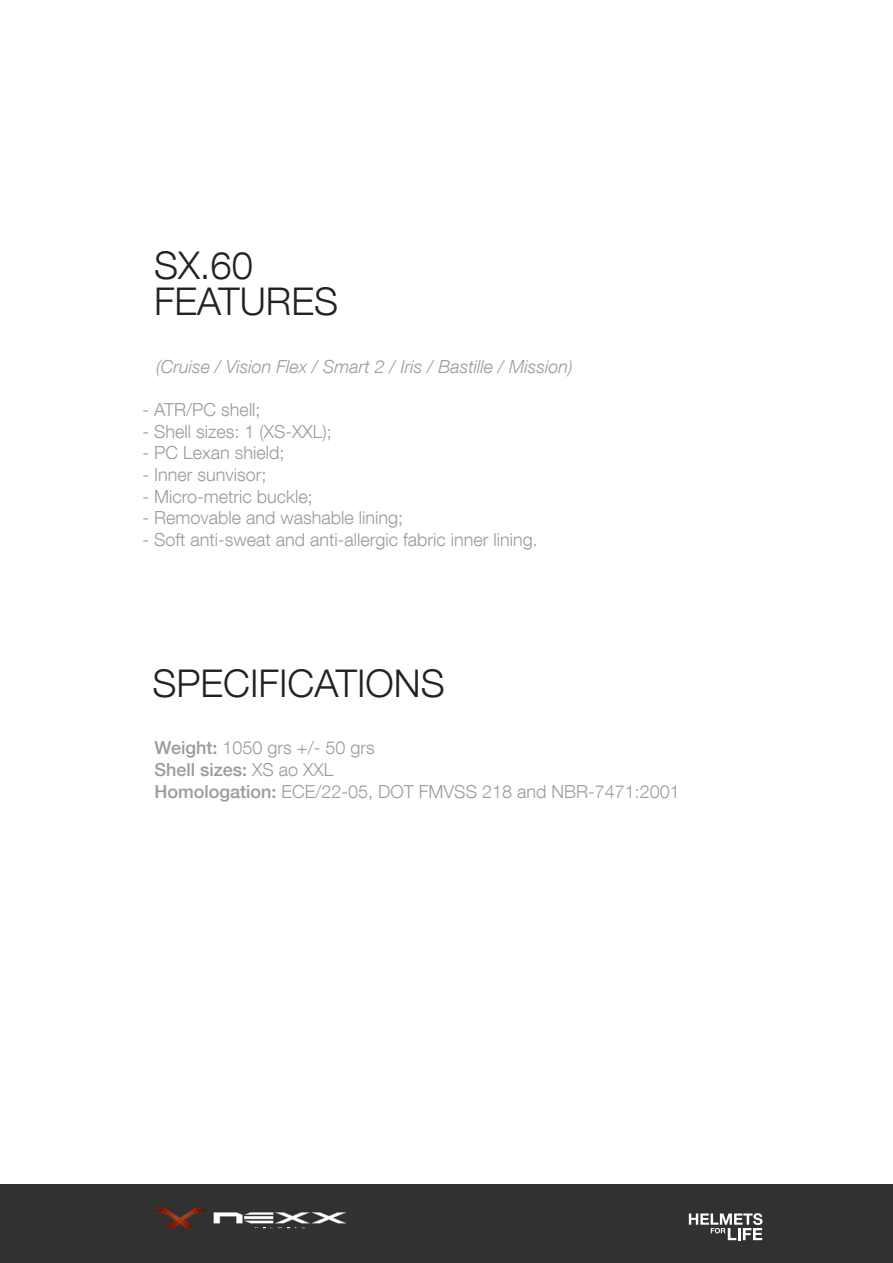
<style>
.page{position:relative;width:893px;height:1263px;background:#fff}
.page>*{position:absolute;margin:0;border:0;box-sizing:border-box;transform-origin:0 0}
.t1{font:300 38.1px/36px "Helvetica Neue LT Com";color:#222221}
.t2{font:300 18px/21.6px "Helvetica Neue LT Com";color:#9c9b9b}
.t3{font:italic 300 18px "Helvetica Neue LT Com";color:#9c9b9b}
.s1{font-weight:500}
</style>
<div class="page">
<div style="left:0;top:1185px;width:893px;height:78px;background:#323132"></div>
<svg style="left:689px;top:1213px;width:73px;height:27px"></svg>
<svg style="left:214px;top:1212px;width:132px;height:17px"></svg>
<svg style="left:154px;top:1207px;width:52px;height:21px"></svg>
<h1 class="t1" style="left:154px;top:247px;width:186px">SX.60<br>FEATURES</h1>
<p class="t3" style="left:156px;top:355px;width:418px">(Cruise / Vision Flex / Smart 2 / Iris / Bastille / Mission)</p>
<p class="t2" style="left:143px;top:399px;width:120px">- ATR/PC shell;</p>
<p class="t2" style="left:143px;top:420px;width:191px">- Shell sizes: 1 (XS-XXL);</p>
<p class="t2" style="left:143px;top:442px;width:144px">- PC Lexan shield;</p>
<p class="t2" style="left:143px;top:463px;width:126px">- Inner sunvisor;</p>
<p class="t2" style="left:143px;top:485px;width:172px">- Micro-metric buckle;</p>
<p class="t2" style="left:143px;top:507px;width:262px">- Removable and washable lining;</p>
<p class="t2" style="left:143px;top:528px;width:397px">- Soft anti-sweat and anti-allergic fabric inner lining.</p>
<h1 class="t1" style="left:153px;top:665px;width:294px">SPECIFICATIONS</h1>
<p class="t2" style="left:155px;top:737px;width:527px"><span class="s1">Weight:</span> 1050 grs +/- 50 grs<br><span class="s1">Shell sizes:</span> XS ao XXL<br><span class="s1">Homologation:</span> ECE/22-05, DOT FMVSS 218 and NBR-7471:2001</p>
</div>
